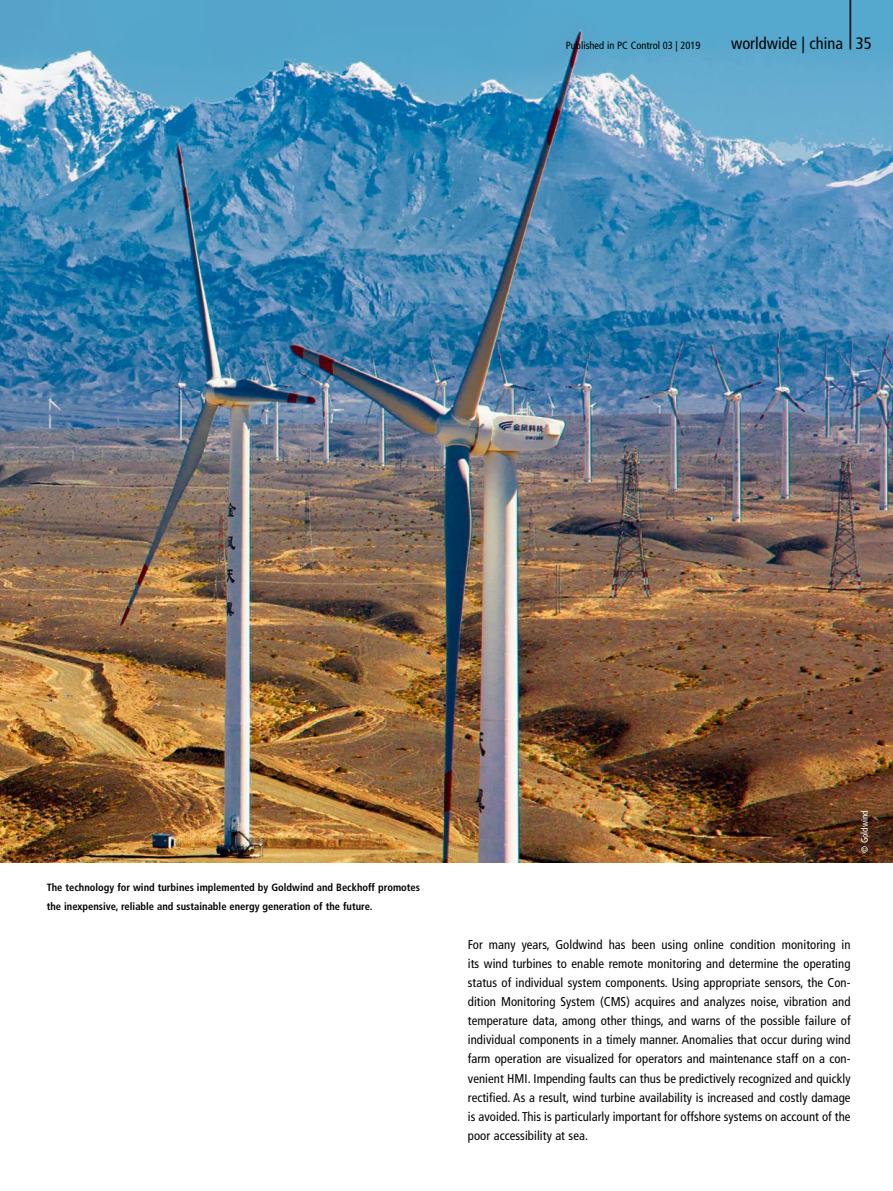
<style>
.page{position:relative;width:893px;height:1191px;background:#fff}
.page>*{position:absolute;margin:0;border:0;box-sizing:border-box;transform-origin:0 0}
.t1{font:300 condensed 61.8px "Frutiger LT Pro";color:#000;scale:.49 1}
.t2{font:condensed 16.5px "Frutiger LT Pro";color:#000}
.t3{font:condensed 12.75px/19.2px "Frutiger LT Pro";letter-spacing:.005em;color:#000;text-align:justify}
.t4{font:700 condensed 10.5px/19.2px "Frutiger LT Pro";color:#000}
.t5{font:condensed 10.5px "Frutiger LT Pro";color:#000}
.t6{font:condensed 9px "Frutiger LT Pro";color:#fff}
</style>
<div class="page">
<img style="left:0;top:0;width:893px;height:862px">
<h1 class="t1" style="left:847px;top:-23px;width:15px">|</h1>
<p class="t5" style="left:566px;top:39px;width:136px">Published in PC Control 03 | 2019</p>
<p class="t2" style="left:731px;top:34px;width:113px">worldwide | china</p>
<p class="t2" style="left:856px;top:34px;width:17px">35</p>
<p class="t4" style="left:47px;top:878px;width:375px">The technology for wind turbines implemented by Goldwind and Beckhoff promotes the inexpensive, reliable and sustainable energy generation of the future.</p>
<p class="t6" style="left:859px;top:853px;width:44px;rotate:-90deg">© Goldwind</p>
<p class="t3" style="left:468px;top:934px;width:384px">For many years, Goldwind has been using online condition monitoring in its wind turbines to enable remote monitoring and determine the operating status of individual system components. Using appropriate sensors, the Con&shy;dition Monitoring System (CMS) acquires and analyzes noise, vibration and temperature data, among other things, and warns of the possible failure of individual components in a timely manner. Anomalies that occur during wind farm operation are visualized for operators and maintenance staff on a con&shy;venient HMI. Impending faults can thus be predictively recognized and quickly rectified. As a result, wind turbine availability is increased and costly damage is avoided. This is particularly important for offshore systems on account of the poor accessibility at sea.</p>
</div>
